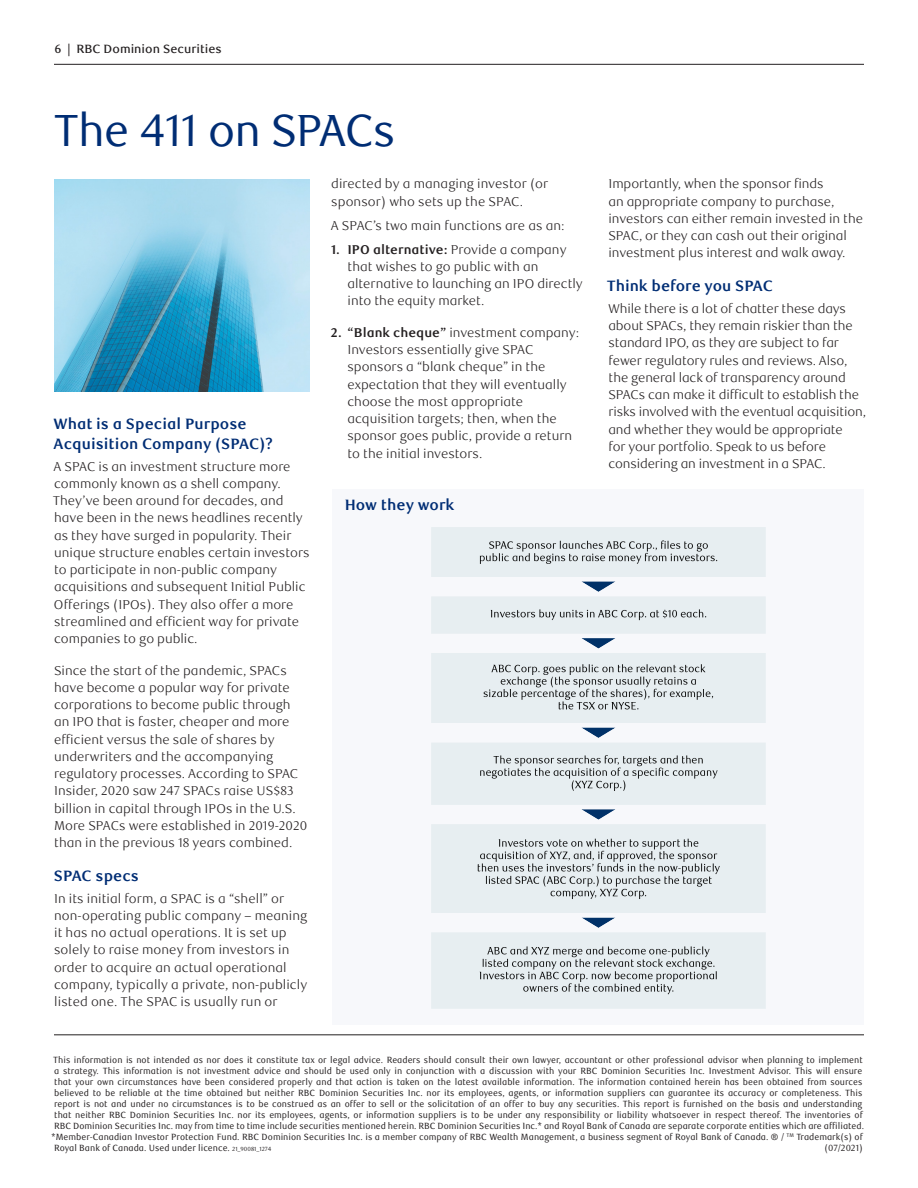
<style>
.page{position:relative;width:918px;height:1188px;background:#fff}
.page>*{position:absolute;margin:0;border:0;box-sizing:border-box;transform-origin:0 0}
._1-Main_Title{font:45px "RBC Display";color:#002d74}
._4-Text_Headline{font:700 15px/19.5px "RBC Text";color:#002d74}
._5-Body_Copy{font:300 12.75px/17.2px "RBC Text";color:#231f20}
.t1{font:500 12px "RBC Text";color:#231f20}
._12-Disclaimer{font:9px "RBC Text Cond";color:#231f20}
.s1{font-weight:700}
.s2{font-size:6px}
</style>
<div class="page">
<img style="left:54px;top:179px;width:256px;height:213px">
<div style="left:332px;top:489px;width:531px;height:536px;background:#f7f8fb"></div>
<img style="left:432px;top:528px;width:334px;height:481px">
<hr style="left:54px;top:1035px;width:810px;height:1px;background:#231f20">
<hr style="left:54px;top:64px;width:810px;height:1px;background:#231f20">
<p class="t1" style="left:54px;top:42px;width:169px">6 | RBC Dominion Securities</p>
<p class="_1-Main_Title" style="left:54px;top:104px;width:343px">The 411 on SPACs</p>
<p class="_4-Text_Headline" style="left:53px;top:415px;width:221px">What is a Special Purpose<br>Acquisition Company (SPAC)?</p>
<p class="_5-Body_Copy" style="left:53px;top:458px;width:258px">A SPAC is an investment structure more commonly known as a shell company.<br>They’ve been around for decades, and have been in the news headlines recently as they have surged in popularity. Their unique structure enables certain investors to participate in non-public company acquisitions and subsequent Initial Public Offerings (IPOs). They also offer a more streamlined and efficient way for private companies to go public.</p>
<p class="_5-Body_Copy" style="left:54px;top:662px;width:255px">Since the start of the pandemic, SPACs have become a popular way for private corporations to become public through an IPO that is faster, cheaper and more efficient versus the sale of shares by underwriters and the accompanying regulatory processes. According to SPAC Insider, 2020 saw 247 SPACs raise US$83 billion in capital through IPOs in the U.S.<br>More SPACs were established in 2019-2020 than in the previous 18 years combined.</p>
<p class="_4-Text_Headline" style="left:54px;top:866px;width:87px">SPAC specs</p>
<p class="_5-Body_Copy" style="left:54px;top:890px;width:255px">In its initial form, a SPAC is a “shell” or non-operating public company – meaning it has no actual operations. It is set up solely to raise money from investors in order to acquire an actual operational company, typically a private, non-publicly listed one. The SPAC is usually run or</p>
<p class="_5-Body_Copy" style="left:331px;top:176px;width:219px">directed by a managing investor (or sponsor) who sets up the SPAC.</p>
<p class="_5-Body_Copy" style="left:331px;top:217px;width:236px">A SPAC’s two main functions are as an:</p>
<p class="_5-Body_Copy" style="left:347px;top:241px;width:237px;text-indent:-16px"><span class="s1">1. IPO alternative:</span> Provide a company that wishes to go public with an alternative to launching an IPO directly into the equity market.</p>
<p class="_5-Body_Copy" style="left:347px;top:324px;width:233px;text-indent:-16px"><span class="s1">2. “Blank cheque”</span> investment company:<br>Investors essentially give SPAC sponsors a “blank cheque” in the expectation that they will eventually choose the most appropriate acquisition targets; then, when the sponsor goes public, provide a return to the initial investors.</p>
<p class="_4-Text_Headline" style="left:345px;top:496px;width:111px">How they work</p>
<p class="_5-Body_Copy" style="left:608px;top:176px;width:256px">Importantly, when the sponsor finds<br>an appropriate company to purchase, investors can either remain invested in the SPAC, or they can cash out their original investment plus interest and walk away.</p>
<p class="_4-Text_Headline" style="left:607px;top:277px;width:168px">Think before you SPAC</p>
<p class="_5-Body_Copy" style="left:608px;top:300px;width:260px">While there is a lot of chatter these days about SPACs, they remain riskier than the standard IPO, as they are subject to far fewer regulatory rules and reviews. Also, the general lack of transparency around SPACs can make it difficult to establish the risks involved with the eventual acquisition, and whether they would be appropriate<br>for your portfolio. Speak to us before considering an investment in a SPAC.</p>
<p class="_12-Disclaimer" style="left:53px;top:1054px;width:811px">This information is not intended as nor does it constitute tax or legal advice. Readers should consult their own lawyer, accountant or other professional advisor when planning to implement</p>
<p class="_12-Disclaimer" style="left:54px;top:1065px;width:810px">a strategy. This information is not investment advice and should be used only in conjunction with a discussion with your RBC Dominion Securities Inc. Investment Advisor. This will ensure</p>
<p class="_12-Disclaimer" style="left:54px;top:1076px;width:810px">that your own circumstances have been considered properly and that action is taken on the latest available information. The information contained herein has been obtained from sources</p>
<p class="_12-Disclaimer" style="left:54px;top:1087px;width:810px">believed to be reliable at the time obtained but neither RBC Dominion Securities Inc. nor its employees, agents, or information suppliers can guarantee its accuracy or completeness. This</p>
<p class="_12-Disclaimer" style="left:54px;top:1098px;width:810px">report is not and under no circumstances is to be construed as an offer to sell or the solicitation of an offer to buy any securities. This report is furnished on the basis and understanding</p>
<p class="_12-Disclaimer" style="left:54px;top:1109px;width:810px">that neither RBC Dominion Securities Inc. nor its employees, agents, or information suppliers is to be under any responsibility or liability whatsoever in respect thereof. The inventories of</p>
<p class="_12-Disclaimer" style="left:54px;top:1120px;width:811px">RBC Dominion Securities Inc. may from time to time include securities mentioned herein. RBC Dominion Securities Inc.* and Royal Bank of Canada are separate corporate entities which are affiliated.</p>
<p class="_12-Disclaimer" style="left:51px;top:1132px;width:813px">*Member-Canadian Investor Protection Fund. RBC Dominion Securities Inc. is a member company of RBC Wealth Management, a business segment of Royal Bank of Canada. ® / <sup>TM</sup> Trademark(s) of</p>
<p class="_12-Disclaimer" style="left:54px;top:1143px;width:219px">Royal Bank of Canada. Used under licence. <span class="s2">21_90081_1274</span></p>
<p class="_12-Disclaimer" style="left:824px;top:1143px;width:40px">(07/2021)</p>
</div>
